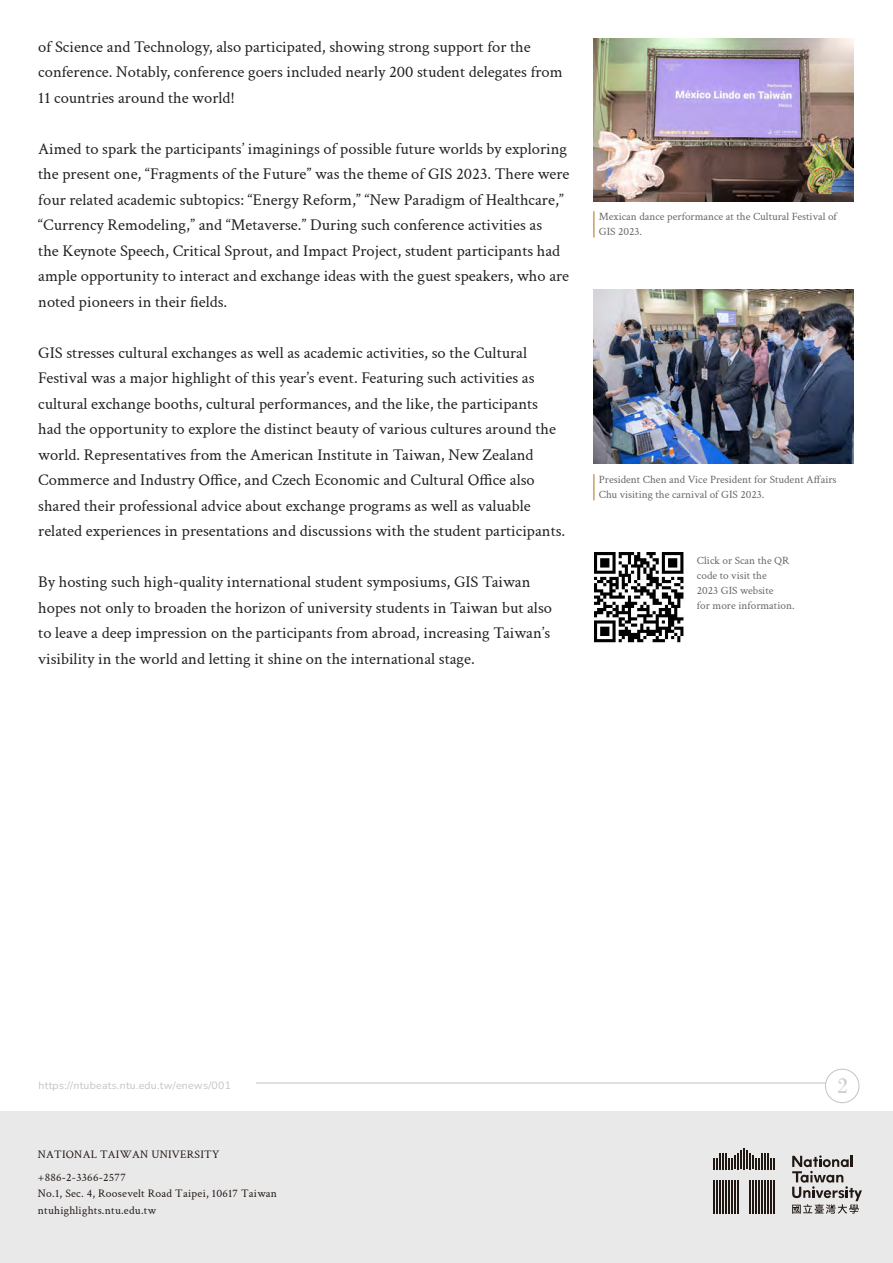
<style>
.page{position:relative;width:893px;height:1263px;background:#fff}
.page>*{position:absolute;margin:0;border:0;box-sizing:border-box;transform-origin:0 0}
.t1{font:22.5px "Bodoni";color:#ccc}
.t2{font:16.5px/25.5px "Crimson Text";color:#231f20}
.t3{font:11.55px/23.1px "Crimson Text";letter-spacing:.02em;color:#211814}
.t4{font:11.25px/15px "Crimson Text";color:#666}
.t5{font:200 10.5px "Nunito";letter-spacing:.025em;color:#c2c3c5}
</style>
<div class="page">
<img style="left:593px;top:38px;width:261px;height:163px">
<img style="left:593px;top:290px;width:261px;height:174px">
<hr style="left:593px;top:211px;width:2px;height:26px;background:#c9a063">
<hr style="left:593px;top:474px;width:2px;height:26px;background:#c9a063">
<img style="left:594px;top:553px;width:90px;height:89px">
<div style="left:0;top:1112px;width:893px;height:151px;background:#eae9e9"></div>
<hr style="left:743px;top:1148px;width:2px;height:21px;background:#211814">
<svg style="left:713px;top:1150px;width:62px;height:19px"></svg>
<hr style="left:774px;top:1180px;width:1px;height:34px;background:#211814">
<hr style="left:771px;top:1180px;width:1px;height:34px;background:#211814">
<hr style="left:768px;top:1180px;width:1px;height:34px;background:#211814">
<hr style="left:765px;top:1180px;width:1px;height:34px;background:#211814">
<hr style="left:762px;top:1180px;width:1px;height:34px;background:#211814">
<hr style="left:759px;top:1180px;width:1px;height:34px;background:#211814">
<hr style="left:756px;top:1180px;width:1px;height:34px;background:#211814">
<hr style="left:753px;top:1180px;width:1px;height:34px;background:#211814">
<hr style="left:750px;top:1180px;width:1px;height:34px;background:#211814">
<hr style="left:737px;top:1180px;width:2px;height:34px;background:#211814">
<hr style="left:734px;top:1180px;width:2px;height:34px;background:#211814">
<hr style="left:731px;top:1180px;width:2px;height:34px;background:#211814">
<hr style="left:728px;top:1180px;width:2px;height:34px;background:#211814">
<hr style="left:725px;top:1180px;width:2px;height:34px;background:#211814">
<hr style="left:722px;top:1180px;width:2px;height:34px;background:#211814">
<hr style="left:719px;top:1180px;width:2px;height:34px;background:#211814">
<hr style="left:716px;top:1180px;width:2px;height:34px;background:#211814">
<hr style="left:713px;top:1180px;width:2px;height:34px;background:#211814">
<svg style="left:792px;top:1155px;width:70px;height:59px"></svg>
<hr style="left:256px;top:1083px;width:582px;height:1px;background:#c2c3c5">
<div style="left:825px;top:1069px;width:34px;height:34px;background:#fff;border-radius:50%"></div>
<div style="left:825px;top:1069px;width:34px;height:34px;border:1px solid #c2c3c5;border-radius:50%"></div>
<p class="t2" style="left:38px;top:33px;width:526px">of Science and Technology, also participated, showing strong support for the conference. Notably, conference goers included nearly 200 student delegates from<br>11 countries around the world!</p>
<p class="t2" style="left:38px;top:135px;width:533px">Aimed to spark the participants’ imaginings of possible future worlds by exploring the present one, “Fragments of the Future” was the theme of GIS 2023. There were four related academic subtopics: “Energy Reform,” “New Paradigm of Healthcare,” “Currency Remodeling,” and “Metaverse.” During such conference activities as<br>the Keynote Speech, Critical Sprout, and Impact Project, student participants had ample opportunity to interact and exchange ideas with the guest speakers, who are noted pioneers in their fields.</p>
<p class="t2" style="left:38px;top:339px;width:528px">GIS stresses cultural exchanges as well as academic activities, so the Cultural Festival was a major highlight of this year’s event. Featuring such activities as cultural exchange booths, cultural performances, and the like, the participants had the opportunity to explore the distinct beauty of various cultures around the world. Representatives from the American Institute in Taiwan, New Zealand Commerce and Industry Office, and Czech Economic and Cultural Office also shared their professional advice about exchange programs as well as valuable related experiences in presentations and discussions with the student participants.</p>
<p class="t2" style="left:38px;top:568px;width:515px">By hosting such high-quality international student symposiums, GIS Taiwan hopes not only to broaden the horizon of university students in Taiwan but also to leave a deep impression on the participants from abroad, increasing Taiwan’s visibility in the world and letting it shine on the international stage.</p>
<p class="t4" style="left:599px;top:209px;width:240px">Mexican dance performance at the Cultural Festival of<br>GIS 2023.</p>
<p class="t4" style="left:599px;top:472px;width:239px">President Chen and Vice President for Student Affairs<br>Chu visiting the carnival of GIS 2023.</p>
<p class="t4" style="left:697px;top:553px;width:94px">Click or Scan the QR</p>
<p class="t4" style="left:697px;top:568px;width:71px">code to visit the</p>
<p class="t4" style="left:697px;top:583px;width:78px">2023 GIS website</p>
<p class="t4" style="left:697px;top:598px;width:99px">for more information.</p>
<p class="t5" style="left:39px;top:1078px;width:194px">https://ntubeats.ntu.edu.tw/enews/001</p>
<p class="t1" style="left:837px;top:1073px;width:13px">2</p>
<p class="t3" style="left:38px;top:1142px;width:183px">NATIONAL TAIWAN UNIVERSITY +886-2-3366-2577</p>
<p class="t3" style="left:38px;top:1185px;width:241px;line-height:16.8px">No.1, Sec. 4, Roosevelt Road Taipei, 10617 Taiwan ntuhighlights.ntu.edu.tw</p>
</div>
